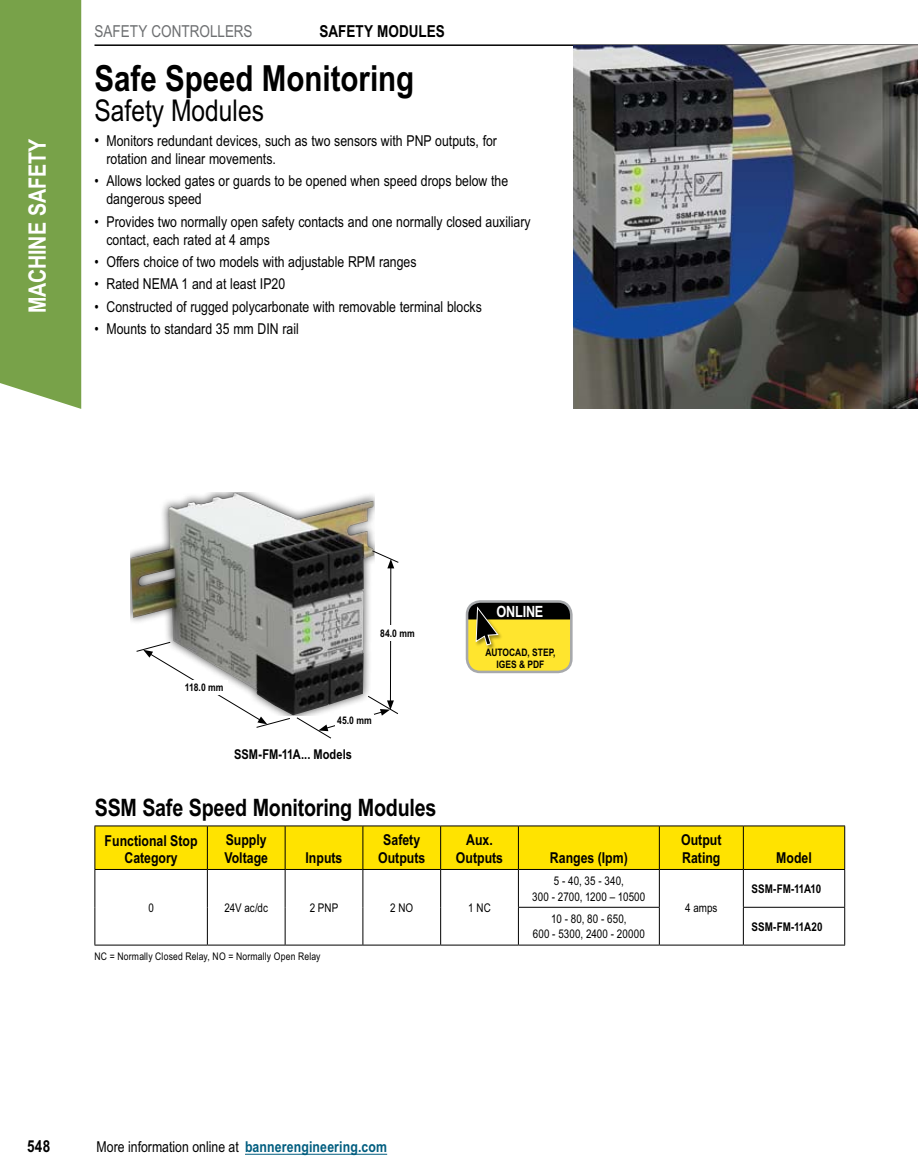
<style>
.page{position:relative;width:918px;height:1175px;background:#fff}
.page>*{position:absolute;margin:0;border:0;box-sizing:border-box;transform-origin:0 0}
.t1{font:700 36px "Arial Narrow";color:#000}
.t2{font:30px "Arial Narrow";color:#000}
.t3{font:700 24px "Arial Narrow";letter-spacing:-.01em;color:#000}
.t4{font:700 24px "Arial Narrow";color:#fff}
.t5{font:16.5px "Arial Narrow";color:#6d6f71}
.t6{font:700 16.5px "Arial Narrow";letter-spacing:.005em;color:#000}
.t7{font:700 15.45px "Arial Narrow";color:#fff}
.t8{font:15px/18px "Arial Narrow";color:#000}
.t9{font:700 15px/18px "Arial Narrow";color:#000;text-align:center}
.t10{font:700 13.5px "Arial Narrow";color:#000}
.t11{font:12px/15.8px "Arial Narrow";letter-spacing:.005em;color:#000;text-align:center}
.t12{font:700 12px "Arial Narrow";letter-spacing:-.005em;color:#000}
.t13{font:10.5px "Arial Narrow";letter-spacing:.015em;color:#000}
.t14{font:700 10.5px "Arial Narrow";color:#000}
.t15{font:700 10.35px/11.6px "Arial Narrow";color:#000;text-align:center}
.s1{font-size:16.5px}
.s2{font-weight:700;color:#005d7f}
</style>
<div class="page">
<div style="left:0;top:0;width:81px;height:409px;background:#78a249"></div>
<hr style="left:94px;top:44px;width:824px;height:2px;background:#000">
<hr style="left:245px;top:1153px;width:142px;height:1px;background:#005d7f">
<img style="left:573px;top:46px;width:345px;height:362px">
<div style="left:466px;top:600px;width:107px;height:73px;border:3px solid #a7a9ac;border-radius:13px"></div>
<svg style="left:467px;top:601px;width:104px;height:71px;background:#b6a530"></svg>
<img style="left:130px;top:493px;width:244px;height:222px">
<hr style="left:390px;top:566px;width:1px;height:137px;background:#000">
<div style="left:377px;top:626px;width:41px;height:15px;background:#fff"></div>
<svg style="left:372px;top:550px;width:27px;height:18px"></svg>
<svg style="left:296px;top:695px;width:102px;height:43px"></svg>
<svg style="left:136px;top:642px;width:154px;height:86px"></svg>
<div style="left:95px;top:826px;width:749px;height:43px;background:#ffe300"></div>
<hr style="left:94px;top:825px;width:113px;height:1px;background:#000">
<hr style="left:94px;top:826px;width:1px;height:43px;background:#000">
<hr style="left:207px;top:825px;width:78px;height:1px;background:#000">
<hr style="left:207px;top:826px;width:1px;height:43px;background:#000">
<hr style="left:285px;top:825px;width:78px;height:1px;background:#000">
<hr style="left:285px;top:826px;width:1px;height:43px;background:#000">
<hr style="left:363px;top:825px;width:78px;height:1px;background:#000">
<hr style="left:363px;top:826px;width:1px;height:43px;background:#000">
<hr style="left:441px;top:825px;width:77px;height:1px;background:#000">
<hr style="left:440px;top:826px;width:1px;height:43px;background:#000">
<hr style="left:518px;top:825px;width:141px;height:1px;background:#000">
<hr style="left:518px;top:826px;width:1px;height:43px;background:#000">
<hr style="left:659px;top:825px;width:84px;height:1px;background:#000">
<hr style="left:659px;top:826px;width:1px;height:43px;background:#000">
<hr style="left:743px;top:825px;width:102px;height:1px;background:#000">
<hr style="left:743px;top:826px;width:1px;height:43px;background:#000">
<hr style="left:844px;top:826px;width:1px;height:43px;background:#000">
<hr style="left:94px;top:869px;width:113px;height:1px;background:#000">
<hr style="left:207px;top:869px;width:78px;height:1px;background:#000">
<hr style="left:285px;top:869px;width:78px;height:1px;background:#000">
<hr style="left:363px;top:869px;width:78px;height:1px;background:#000">
<hr style="left:441px;top:869px;width:77px;height:1px;background:#000">
<hr style="left:518px;top:869px;width:141px;height:1px;background:#000">
<hr style="left:659px;top:869px;width:84px;height:1px;background:#000">
<hr style="left:743px;top:869px;width:102px;height:1px;background:#000">
<hr style="left:94px;top:869px;width:1px;height:38px;background:#000">
<hr style="left:207px;top:869px;width:1px;height:38px;background:#000">
<hr style="left:285px;top:869px;width:1px;height:38px;background:#000">
<hr style="left:363px;top:869px;width:1px;height:38px;background:#000">
<hr style="left:440px;top:869px;width:1px;height:38px;background:#000">
<hr style="left:94px;top:907px;width:1px;height:37px;background:#000">
<hr style="left:207px;top:907px;width:1px;height:37px;background:#000">
<hr style="left:285px;top:907px;width:1px;height:37px;background:#000">
<hr style="left:363px;top:907px;width:1px;height:37px;background:#000">
<hr style="left:440px;top:907px;width:1px;height:37px;background:#000">
<hr style="left:94px;top:944px;width:113px;height:1px;background:#000">
<hr style="left:207px;top:944px;width:78px;height:1px;background:#000">
<hr style="left:285px;top:944px;width:78px;height:1px;background:#000">
<hr style="left:363px;top:944px;width:78px;height:1px;background:#000">
<hr style="left:441px;top:944px;width:77px;height:1px;background:#000">
<hr style="left:518px;top:869px;width:1px;height:38px;background:#000">
<hr style="left:659px;top:869px;width:1px;height:38px;background:#000">
<hr style="left:659px;top:944px;width:84px;height:1px;background:#000">
<hr style="left:743px;top:869px;width:1px;height:38px;background:#000">
<hr style="left:844px;top:869px;width:1px;height:38px;background:#000">
<hr style="left:518px;top:907px;width:142px;height:1px;background:#000">
<hr style="left:518px;top:907px;width:1px;height:37px;background:#000">
<hr style="left:518px;top:944px;width:141px;height:1px;background:#000">
<hr style="left:659px;top:907px;width:1px;height:37px;background:#000">
<hr style="left:743px;top:907px;width:102px;height:1px;background:#000">
<hr style="left:844px;top:907px;width:1px;height:37px;background:#000">
<hr style="left:743px;top:944px;width:102px;height:1px;background:#000">
<hr style="left:743px;top:907px;width:1px;height:37px;background:#000">
<h3 class="t4" style="left:24px;top:313px;width:176px;rotate:-90deg">MACHINE SAFETY</h3>
<p class="t5" style="left:94px;top:22px;width:159px">SAFETY CONTROLLERS</p>
<p class="t6" style="left:319px;top:21px;width:127px">SAFETY MODU LES</p>
<h1 class="t1" style="left:94px;top:58px;width:321px">Safe Speed Monitoring</h1>
<h2 class="t2" style="left:94px;top:94px;width:171px">Safety Modules</h2>
<p class="t8" style="left:106px;top:131px;width:392px;text-indent:-12px"><span class="s1">•</span> Monitors redundant devices, such as two sensors with PNP outputs, for rotation and linear movements.</p>
<p class="t8" style="left:106px;top:172px;width:403px;text-indent:-12px">• Allows locked gates or guards to be opened when speed drops below the dangerous speed</p>
<p class="t8" style="left:106px;top:212px;width:426px;text-indent:-12px">• Provides two normally open safety contacts and one normally closed auxiliary contact, each rated at 4 amps</p>
<p class="t8" style="left:95px;top:252px;width:324px">• Offers choice of two models with adjustable RPM ranges</p>
<p class="t8" style="left:95px;top:275px;width:192px">• Rated NEMA 1 and at least IP20</p>
<p class="t8" style="left:95px;top:297px;width:389px">• Constructed of rugged polycarbonate with removable terminal blocks</p>
<p class="t8" style="left:95px;top:319px;width:206px">• Mounts to standard 35 mm DIN rail</p>
<p class="t14" style="left:380px;top:627px;width:36px">84.0 mm</p>
<p class="t14" style="left:185px;top:681px;width:40px">118.0 mm</p>
<p class="t14" style="left:337px;top:714px;width:36px">45.0 mm</p>
<p class="t10" style="left:234px;top:746px;width:119px">SSM-FM-11A... Models</p>
<p class="t7" style="left:497px;top:602px;width:9px">online</p>
<p class="t15" style="left:485px;top:646px;width:72px">AUTOCAD, STEP,<br>IGES &amp; PDF</p>
<h3 class="t3" style="left:95px;top:794px;width:343px">SSM Safe Speed Monitoring Modules</h3>
<p class="t9" style="left:105px;top:832px;width:94px;line-height:16.5px">Functional Stop<br>Category</p>
<p class="t9" style="left:224px;top:830px;width:45px;text-align:left">Supply<br>Voltage</p>
<p class="t9" style="left:378px;top:830px;width:49px">Safety<br>Outputs</p>
<p class="t9" style="left:456px;top:830px;width:49px">Aux.<br>Outputs</p>
<p class="t9" style="left:306px;top:848px;width:38px">Inputs</p>
<p class="t9" style="left:550px;top:848px;width:79px">Ranges (Ipm)</p>
<p class="t9" style="left:681px;top:830px;width:42px;text-align:left">Output<br>Rating</p>
<p class="t9" style="left:776px;top:848px;width:37px">Model</p>
<p class="t11" style="left:148px;top:899px;width:7px">0</p>
<p class="t11" style="left:225px;top:899px;width:45px">24V ac/dc</p>
<p class="t11" style="left:310px;top:899px;width:30px">2 PNP</p>
<p class="t11" style="left:390px;top:899px;width:25px">2 NO</p>
<p class="t11" style="left:468px;top:899px;width:24px">1 NC</p>
<p class="t13" style="left:94px;top:950px;width:228px">NC = Normally Closed Relay, NO = Normally Open Relay</p>
<p class="t11" style="left:532px;top:872px;width:115px">5 - 40, 35 - 340,<br>300 - 2700, 1200 – 10500</p>
<p class="t12" style="left:751px;top:881px;width:71px">SSM-FM-11A10</p>
<p class="t11" style="left:685px;top:899px;width:34px">4 amps</p>
<p class="t11" style="left:533px;top:910px;width:114px">10 - 80, 80 - 650,<br>600 - 5300, 2400 - 20000</p>
<p class="t12" style="left:751px;top:919px;width:73px">SSM-FM-11A20</p>
<p class="t6" style="left:27px;top:1136px;width:25px">548</p>
<p class="t8" style="left:97px;top:1137px;width:292px">More information online at <span class="s2">bannerengineering.com</span></p>
</div>
